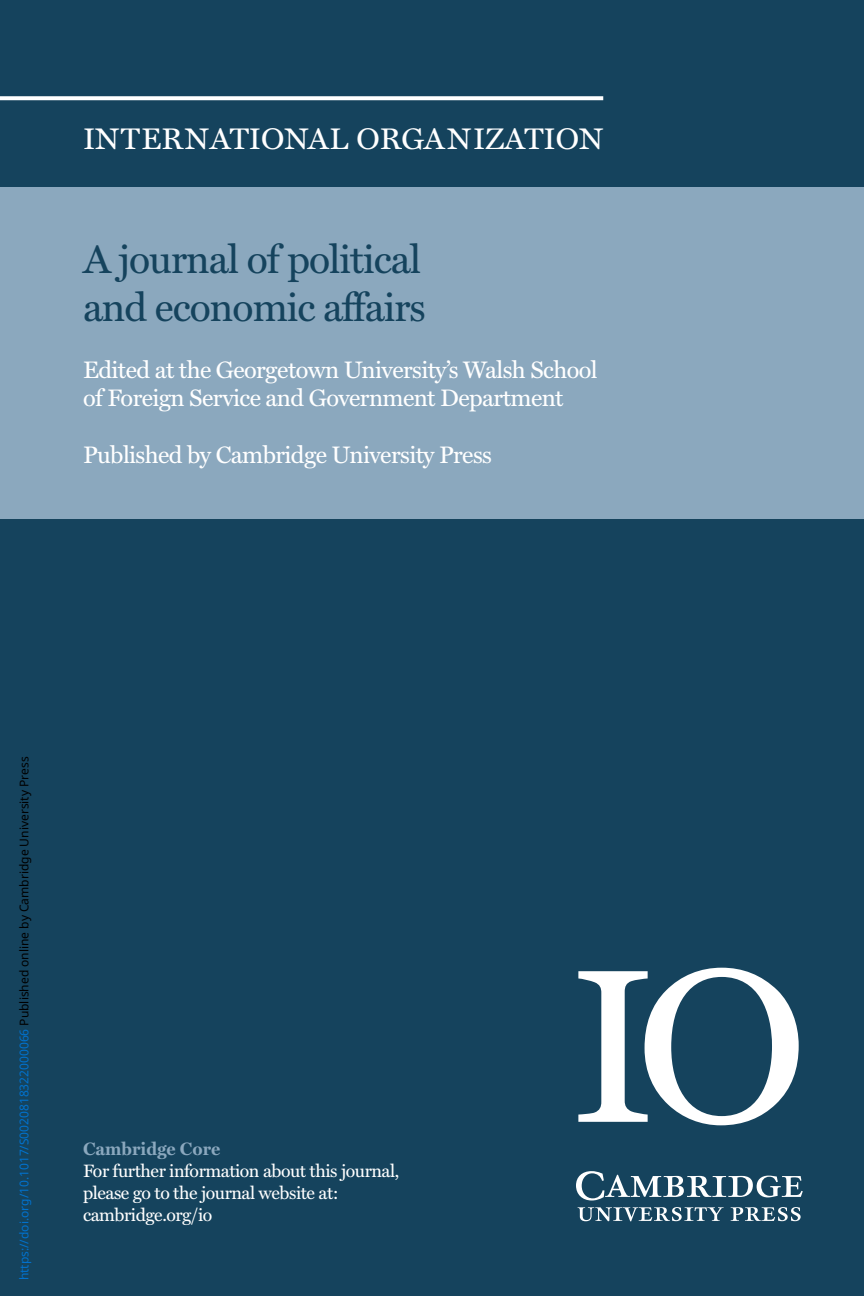
<style>
.page{position:relative;width:864px;height:1296px;background:#15435d}
.page>*{position:absolute;margin:0;border:0;box-sizing:border-box;transform-origin:0 0}
.t1{font:40px/48px "Miller Text";letter-spacing:-.025em;color:#15435d}
.t2{font:30px "Miller Text";color:#fff}
.t3{font:24px/28px "Miller Text";letter-spacing:-.025em;color:#fff}
.t4{font:18px/22px "Miller Text";letter-spacing:-.025em;color:#fff}
.t5{font:12px "Noto Sans";color:#0172cf}
.s1{color:#000}
.s2{font-weight:700;color:#8ba8be}
</style>
<div class="page">
<div style="left:0;top:187px;width:864px;height:332px;background:#8ba8be"></div>
<svg style="left:576px;top:1171px;width:227px;height:30px"></svg>
<svg style="left:578px;top:1207px;width:146px;height:14px"></svg>
<svg style="left:731px;top:1207px;width:70px;height:14px"></svg>
<svg style="left:0;top:96px;width:603px;height:4px;background:#f1f4f5"></svg>
<svg style="left:578px;top:968px;width:221px;height:157px"></svg>
<div style="left:671px;top:977px;width:101px;height:139px;background:#15435d;border-radius:50%"></div>
<p class="t2" style="left:83px;top:126px;width:522px">INTERNATIONAL ORGANIZATION</p>
<p class="t1" style="left:83px;top:239px;width:344px">A journal of political and economic affairs</p>
<p class="t3" style="left:83px;top:358px;width:516px">Edited at the Georgetown University’s Walsh School of Foreign Service and Government Department</p>
<p class="t3" style="left:83px;top:442px;width:411px">Published by Cambridge University Press</p>
<p class="t5" style="left:16px;top:1280px;width:525px;rotate:-90deg">https://doi.org/10.1017/S0020818322000066 <span class="s1">Published online by Cambridge University Press</span></p>
<p class="t4" style="left:83px;top:1140px;width:318px"><span class="s2">Cambridge Core<br></span>For further information about this journal, please go to the journal website at: cambridge.org/io</p>
</div>
